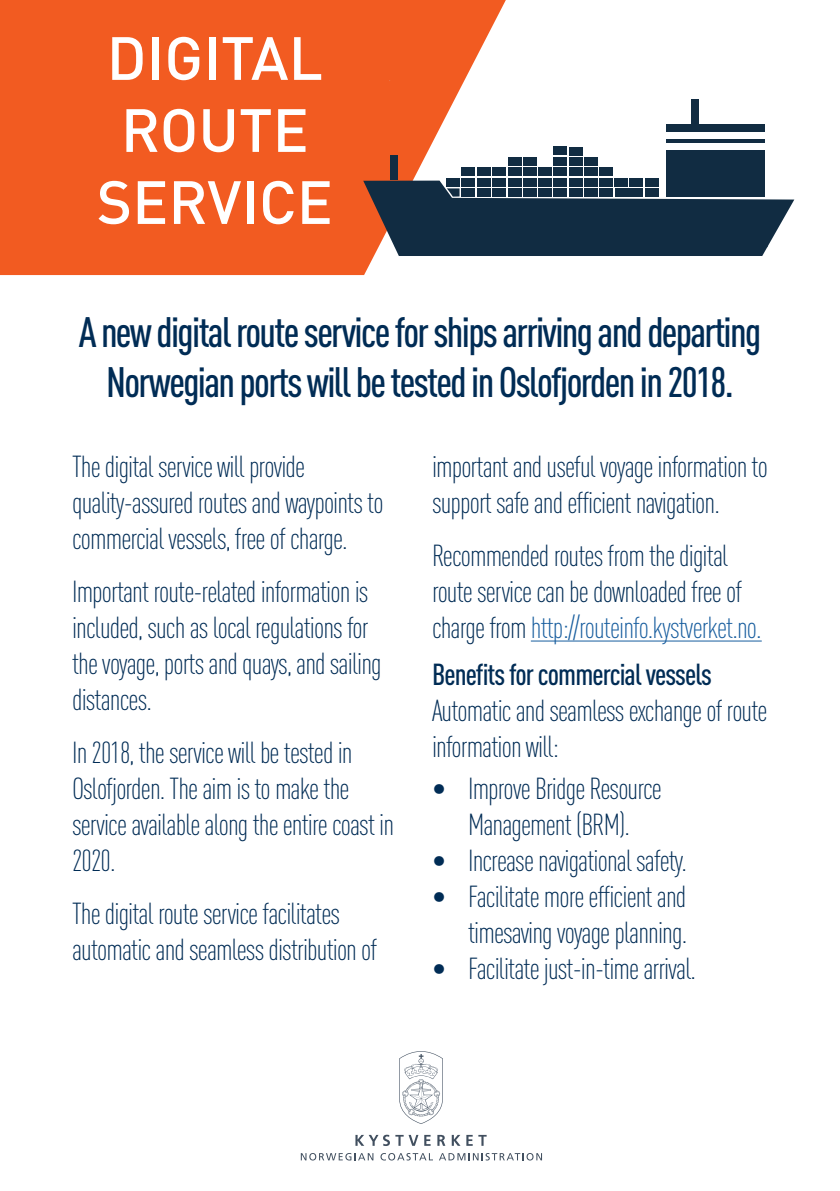
<style>
.page{position:relative;width:840px;height:1191px;background:#fff}
.page>*{position:absolute;margin:0;border:0;box-sizing:border-box;transform-origin:0 0}
.t1{font:500 60px "DINOT";color:#fff}
.t2{font:500 condensed 42px/50.4px "DINOT";letter-spacing:-.04em;color:#002c55;text-align:center}
.t3{font:300 condensed 30px/36px "DINOT";letter-spacing:-.03em;color:#002c55}
.t4{font:500 condensed 30px "DINOT";letter-spacing:-.03em;color:#002c55}
.s1{color:#175d9e}
</style>
<div class="page">
<svg style="left:0;top:0;width:505px;height:275px;background:#f36833"></svg>
<svg style="left:399px;top:1051px;width:43px;height:73px"></svg>
<svg style="left:355px;top:1134px;width:63px;height:12px"></svg>
<svg style="left:424px;top:1134px;width:6px;height:11px"></svg>
<svg style="left:437px;top:1134px;width:8px;height:11px"></svg>
<svg style="left:451px;top:1134px;width:9px;height:11px"></svg>
<svg style="left:466px;top:1134px;width:6px;height:11px"></svg>
<svg style="left:478px;top:1134px;width:8px;height:11px"></svg>
<svg style="left:300px;top:1153px;width:73px;height:7px"></svg>
<svg style="left:380px;top:1153px;width:161px;height:7px"></svg>
<div style="left:446px;top:178px;width:13px;height:9px;background:#112c42"></div>
<div style="left:492px;top:178px;width:14px;height:9px;background:#112c42"></div>
<div style="left:476px;top:178px;width:14px;height:9px;background:#112c42"></div>
<div style="left:461px;top:178px;width:14px;height:9px;background:#112c42"></div>
<div style="left:522px;top:178px;width:14px;height:9px;background:#112c42"></div>
<div style="left:507px;top:178px;width:14px;height:9px;background:#112c42"></div>
<div style="left:492px;top:167px;width:14px;height:9px;background:#112c42"></div>
<div style="left:476px;top:167px;width:14px;height:9px;background:#112c42"></div>
<div style="left:460px;top:167px;width:14px;height:9px;background:#112c42"></div>
<div style="left:553px;top:167px;width:14px;height:9px;background:#112c42"></div>
<div style="left:538px;top:167px;width:13px;height:9px;background:#112c42"></div>
<div style="left:553px;top:178px;width:14px;height:9px;background:#112c42"></div>
<div style="left:538px;top:178px;width:13px;height:9px;background:#112c42"></div>
<div style="left:522px;top:167px;width:14px;height:9px;background:#112c42"></div>
<div style="left:507px;top:167px;width:14px;height:9px;background:#112c42"></div>
<div style="left:584px;top:178px;width:13px;height:9px;background:#112c42"></div>
<div style="left:568px;top:178px;width:14px;height:9px;background:#112c42"></div>
<div style="left:522px;top:157px;width:14px;height:9px;background:#112c42"></div>
<div style="left:507px;top:157px;width:14px;height:9px;background:#112c42"></div>
<div style="left:666px;top:124px;width:98px;height:73px;background:#112c42"></div>
<div style="left:666px;top:132px;width:98px;height:7px;background:#fff"></div>
<div style="left:666px;top:143px;width:98px;height:7px;background:#fff"></div>
<div style="left:690px;top:99px;width:8px;height:24px;background:#112c42"></div>
<div style="left:390px;top:155px;width:7px;height:25px;background:#112c42"></div>
<div style="left:629px;top:178px;width:14px;height:9px;background:#112c42"></div>
<div style="left:614px;top:178px;width:14px;height:9px;background:#112c42"></div>
<div style="left:599px;top:178px;width:14px;height:9px;background:#112c42"></div>
<div style="left:568px;top:167px;width:14px;height:9px;background:#112c42"></div>
<div style="left:644px;top:178px;width:14px;height:9px;background:#112c42"></div>
<div style="left:568px;top:147px;width:14px;height:8px;background:#112c42"></div>
<div style="left:553px;top:147px;width:14px;height:8px;background:#112c42"></div>
<div style="left:584px;top:157px;width:13px;height:9px;background:#112c42"></div>
<div style="left:568px;top:157px;width:14px;height:9px;background:#112c42"></div>
<div style="left:553px;top:157px;width:14px;height:9px;background:#112c42"></div>
<div style="left:599px;top:167px;width:14px;height:9px;background:#112c42"></div>
<div style="left:584px;top:167px;width:13px;height:9px;background:#112c42"></div>
<svg style="left:363px;top:181px;width:430px;height:75px"></svg>
<hr style="left:530px;top:640px;width:231px;height:1px;background:#175d9e">
<p class="t1" style="left:107px;top:20px;width:218px">DIGITAL</p>
<p class="t1" style="left:121px;top:92px;width:189px">ROUTE</p>
<p class="t1" style="left:97px;top:164px;width:237px">SERVICE</p>
<p class="t2" style="left:79px;top:306px;width:683px">A new digital route service for ships arriving and departing<br>Norwegian ports will be tested in Oslofjorden in 2018.</p>
<p class="t3" style="left:72px;top:448px;width:313px">The digital service will provide quality-assured routes and waypoints to commercial vessels, free of charge.</p>
<p class="t3" style="left:72px;top:573px;width:311px">Important route-related information is included, such as local regulations for the voyage, ports and quays, and sailing distances.</p>
<p class="t3" style="left:72px;top:734px;width:323px">In 2018, the service will be tested in<br>Oslofjorden. The aim is to make the service available along the entire coast in<br>2020.</p>
<p class="t3" style="left:72px;top:895px;width:306px">The digital route service facilitates automatic and seamless distribution of</p>
<p class="t3" style="left:432px;top:448px;width:337px">important and useful voyage information to support safe and efficient navigation.</p>
<p class="t3" style="left:432px;top:537px;width:331px">Recommended routes from the digital route service can be downloaded free of charge from <span class="s1">http://routeinfo.kystverket.no.</span></p>
<p class="t4" style="left:432px;top:656px;width:281px">Benefits for commercial vessels</p>
<p class="t3" style="left:432px;top:692px;width:337px">Automatic and seamless exchange of route information will:</p>
<p class="t3" style="left:432px;top:770px;width:231px;text-align:center">• Improve Bridge Resource<br>Management (BRM).</p>
<p class="t3" style="left:432px;top:842px;width:256px">• Increase navigational safety.</p>
<p class="t3" style="left:432px;top:878px;width:256px;text-align:right">• Facilitate more efficient and timesaving voyage planning.</p>
<p class="t3" style="left:432px;top:950px;width:265px">• Facilitate just-in-time arrival.</p>
</div>
